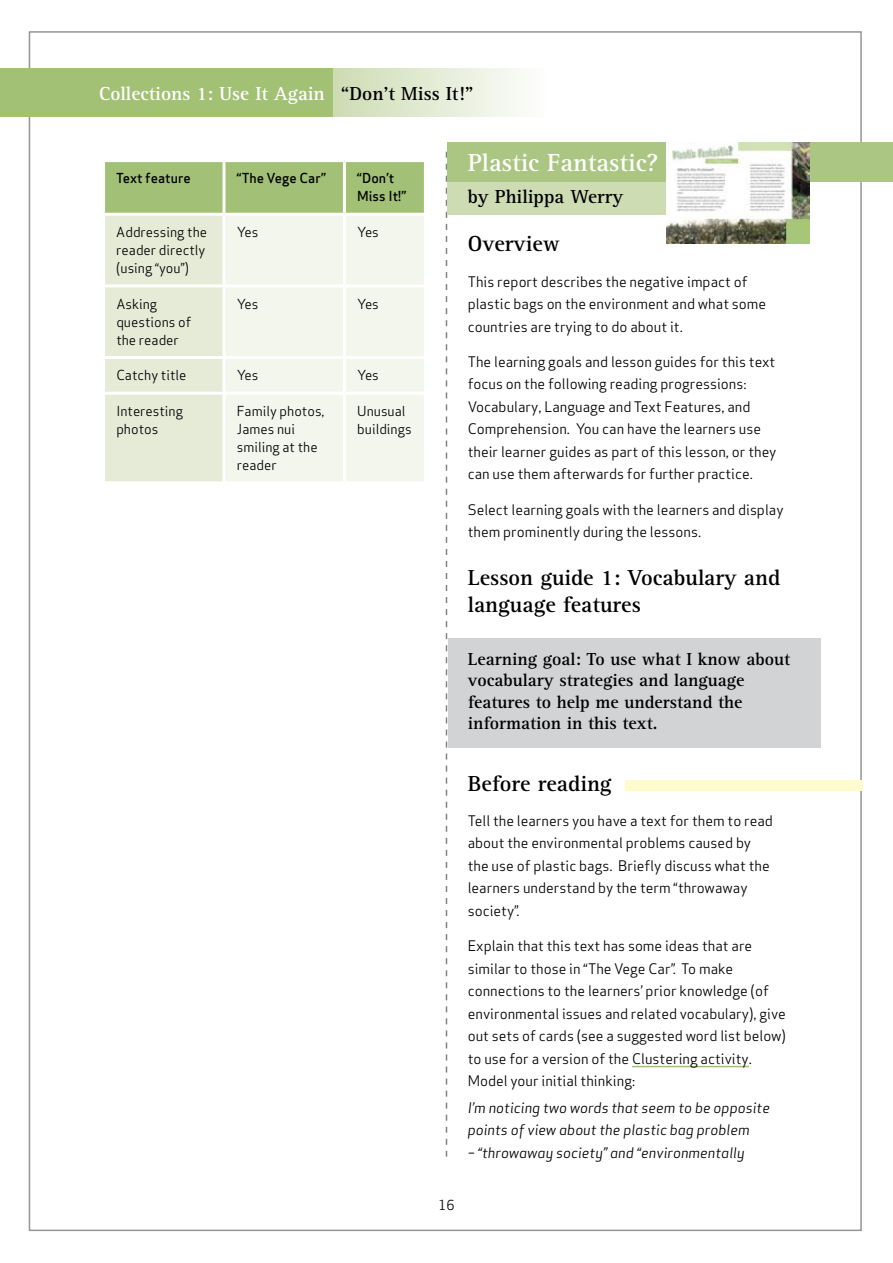
<style>
.page{position:relative;width:893px;height:1263px;background:#fff}
.page>*{position:absolute;margin:0;border:0;box-sizing:border-box;transform-origin:0 0}
.t1{font:700 25.5px "Rotis Serif Pro";color:#fff}
.t2{font:700 22.5px/27px "Rotis Serif Pro";color:#000}
.t3{font:700 19.5px "Rotis Serif Pro";color:#fff}
.t4{font:700 19.5px "Rotis Serif Pro";color:#000}
.t5{font:700 18px/21.6px "Rotis Serif Pro";color:#000}
.t6{font:14.25px/22.5px "Apex Sans";color:#000}
.t7{font:italic 14.25px/22.5px "Apex Sans";color:#000}
.t8{font:13.5px/18px "Apex Sans";color:#000}
.t9{font:500 13.5px/18px "Apex Sans";color:#000}
.s1{color:#000}
</style>
<div class="page">
<div style="left:0;top:68px;width:336px;height:48px;background:#a2c175"></div>
<div style="left:333px;top:68px;width:215px;height:48px;background:linear-gradient(to right,#cddbb3,#fefefe)"></div>
<svg style="left:446px;top:152px;width:1px;height:1005px"></svg>
<div style="left:448px;top:638px;width:373px;height:109px;background:#d1d3d4"></div>
<div style="left:625px;top:780px;width:237px;height:10px;background:#fffbcc"></div>
<div style="left:448px;top:178px;width:237px;height:37px;background:#cedcb4"></div>
<div style="left:448px;top:143px;width:445px;height:39px;background:#abc682"></div>
<img style="left:666px;top:143px;width:143px;height:101px">
<svg style="left:105px;top:162px;width:319px;height:319px;background:#cedcb5"></svg>
<div style="left:225px;top:216px;width:199px;height:265px;background:#f3f6ec"></div>
<hr style="left:222px;top:162px;width:3px;height:51px;background:#fff">
<hr style="left:343px;top:162px;width:3px;height:51px;background:#fff">
<hr style="left:102px;top:213px;width:122px;height:3px;background:#fff">
<hr style="left:224px;top:213px;width:120px;height:3px;background:#fff">
<hr style="left:222px;top:216px;width:3px;height:68px;background:#fff">
<hr style="left:344px;top:213px;width:83px;height:3px;background:#fff">
<hr style="left:343px;top:216px;width:3px;height:68px;background:#fff">
<hr style="left:102px;top:284px;width:122px;height:3px;background:#fff">
<hr style="left:224px;top:284px;width:120px;height:3px;background:#fff">
<hr style="left:222px;top:287px;width:3px;height:69px;background:#fff">
<hr style="left:344px;top:284px;width:83px;height:3px;background:#fff">
<hr style="left:343px;top:287px;width:3px;height:69px;background:#fff">
<hr style="left:102px;top:356px;width:122px;height:3px;background:#fff">
<hr style="left:224px;top:356px;width:120px;height:3px;background:#fff">
<hr style="left:222px;top:359px;width:3px;height:33px;background:#fff">
<hr style="left:344px;top:356px;width:83px;height:3px;background:#fff">
<hr style="left:343px;top:359px;width:3px;height:33px;background:#fff">
<hr style="left:102px;top:392px;width:122px;height:3px;background:#fff">
<hr style="left:224px;top:392px;width:120px;height:3px;background:#fff">
<hr style="left:222px;top:395px;width:3px;height:86px;background:#fff">
<hr style="left:344px;top:392px;width:83px;height:3px;background:#fff">
<hr style="left:343px;top:395px;width:3px;height:86px;background:#fff">
<hr style="left:632px;top:1066px;width:117px;height:1px;background:#a2c176">
<h3 class="t3" style="left:99px;top:81px;width:376px">Collections 1: Use It Again <span class="s1">“Don’t Miss It!”</span></h3>
<p class="t9" style="left:116px;top:168px;width:76px">Text feature</p>
<p class="t9" style="left:237px;top:168px;width:90px">“The Vege Car”</p>
<p class="t9" style="left:357px;top:168px;width:50px">“Don’t<br>Miss It!”</p>
<p class="t8" style="left:116px;top:222px;width:92px">Addressing the reader directly (using “you”)</p>
<p class="t8" style="left:237px;top:222px;width:23px">Yes</p>
<p class="t8" style="left:357px;top:222px;width:23px">Yes</p>
<p class="t8" style="left:116px;top:293px;width:76px">Asking questions of the reader</p>
<p class="t8" style="left:237px;top:293px;width:23px">Yes</p>
<p class="t8" style="left:357px;top:293px;width:23px">Yes</p>
<p class="t8" style="left:116px;top:365px;width:72px">Catchy title</p>
<p class="t8" style="left:237px;top:365px;width:23px">Yes</p>
<p class="t8" style="left:357px;top:365px;width:23px">Yes</p>
<p class="t8" style="left:116px;top:401px;width:68px">Interesting photos</p>
<p class="t8" style="left:237px;top:401px;width:89px">Family photos,<br>James nui smiling at the reader</p>
<p class="t8" style="left:357px;top:401px;width:56px">Unusual buildings</p>
<h1 class="t1" style="left:468px;top:147px;width:192px">Plastic Fantastic?</h1>
<h3 class="t4" style="left:468px;top:184px;width:157px">by Philippa Werry</h3>
<h2 class="t2" style="left:468px;top:230px;width:94px">Overview</h2>
<p class="t6" style="left:468px;top:269px;width:300px">This report describes the negative impact of plastic bags on the environment and what some countries are trying to do about it.</p>
<p class="t6" style="left:468px;top:349px;width:310px">The learning goals and lesson guides for this text focus on the following reading progressions:<br>Vocabulary, Language and Text Features, and Comprehension. You can have the learners use their learner guides as part of this lesson, or they can use them afterwards for further practice.</p>
<p class="t6" style="left:468px;top:497px;width:317px">Select learning goals with the learners and display them prominently during the lessons.</p>
<h2 class="t2" style="left:468px;top:564px;width:314px">Lesson guide 1: Vocabulary and language features</h2>
<p class="t5" style="left:468px;top:648px;width:324px">Learning goal: To use what I know about vocabulary strategies and language features to help me understand the information in this text.</p>
<h2 class="t2" style="left:468px;top:770px;width:145px">Before reading</h2>
<p class="t6" style="left:468px;top:808px;width:307px">Tell the learners you have a text for them to read about the environmental problems caused by the use of plastic bags. Briefly discuss what the learners understand by the term “throwaway society”.</p>
<p class="t6" style="left:468px;top:933px;width:320px">Explain that this text has some ideas that are similar to those in “The Vege Car”. To make connections to the learners’ prior knowledge (of environmental issues and related vocabulary), give out sets of cards (see a suggested word list below) to use for a version of the Clustering activity.<br>Model your initial thinking:</p>
<p class="t7" style="left:468px;top:1095px;width:304px">I’m noticing two words that seem to be opposite points of view about the plastic bag problem</p>
<p class="t7" style="left:468px;top:1140px;width:278px">– “throwaway society” and “environmentally</p>
<p class="t8" style="left:438px;top:1194px;width:18px">16</p>
</div>
